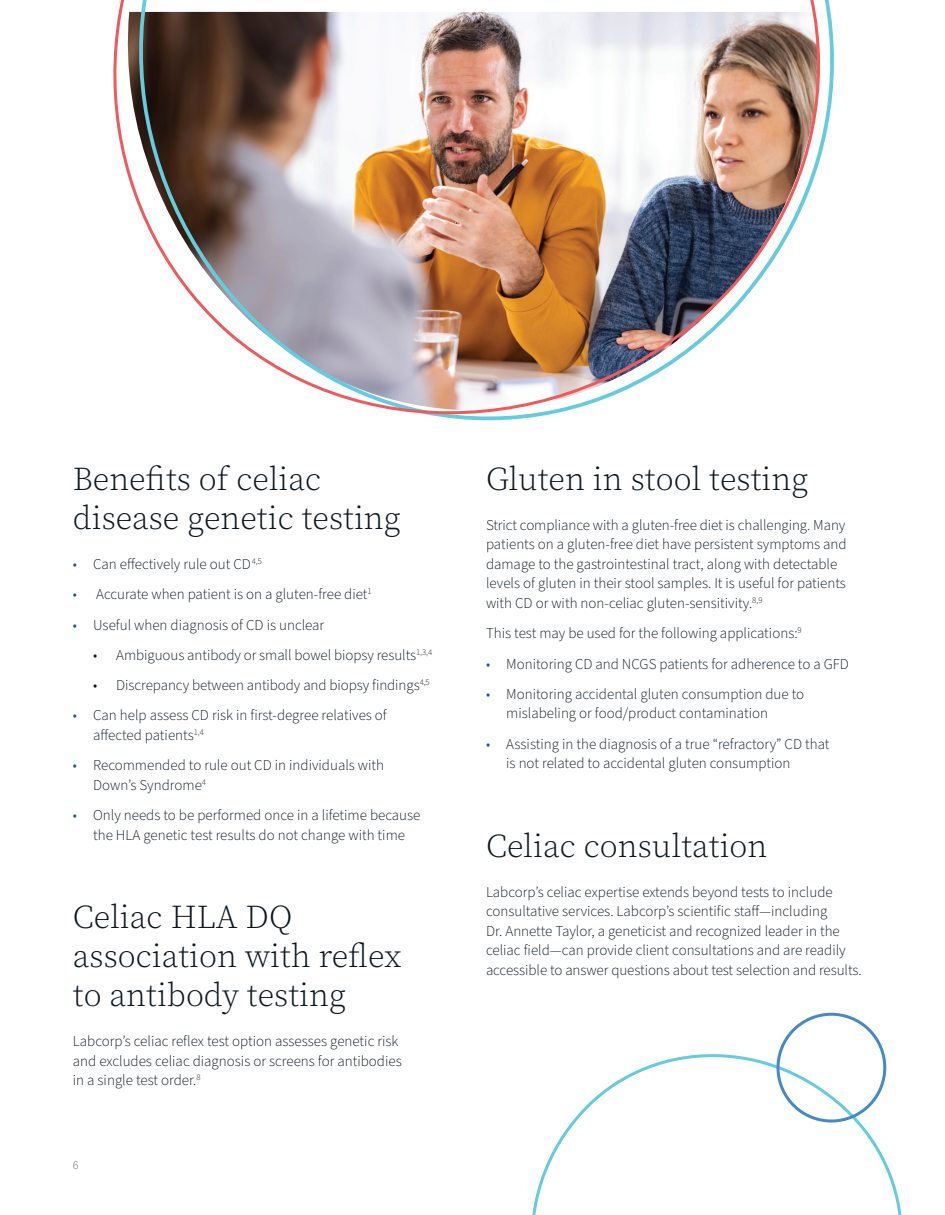
<style>
.page{position:relative;width:945px;height:1215px;background:#fff}
.page>*{position:absolute;margin:0;border:0;box-sizing:border-box;transform-origin:0 0}
.t1{font:300 33px/39px "Source Serif Pro";color:#0d171f}
.t2{font:300 15px/19.5px "Source Sans Pro";color:#0d171f}
.t3{font:300 12px "Source Sans Pro";color:#636366}
.s1{color:#1b51a3}
</style>
<div class="page">
<img style="left:113px;top:0;width:721px;height:421px">
<svg style="left:532px;top:1054px;width:370px;height:161px"></svg>
<svg style="left:766px;top:1012px;width:130px;height:117px"></svg>
<h1 class="t1" style="left:73px;top:460px;width:329px">Benefits of celiac disease genetic testing</h1>
<p class="t2" style="left:73px;top:555px;width:191px"><span class="s1">•</span> Can effectively rule out CD<sup>4,5</sup></p>
<p class="t2" style="left:73px;top:585px;width:300px"><span class="s1">•</span> Accurate when patient is on a gluten-free diet<sup>1</sup></p>
<p class="t2" style="left:73px;top:615px;width:253px"><span class="s1">•</span> Useful when diagnosis of CD is unclear</p>
<p class="t2" style="left:93px;top:646px;width:341px">• Ambiguous antibody or small bowel biopsy results<sup>1,3,4</sup></p>
<p class="t2" style="left:93px;top:676px;width:338px">• Discrepancy between antibody and biopsy findings<sup>4,5</sup></p>
<p class="t2" style="left:93px;top:706px;width:295px;text-indent:-20px"><span class="s1">•</span> Can help assess CD risk in first-degree relatives of affected patients<sup>1,4</sup></p>
<p class="t2" style="left:93px;top:756px;width:292px;text-indent:-20px"><span class="s1">•</span> Recommended to rule out CD in individuals with<br>Down’s Syndrome<sup>4</sup></p>
<p class="t2" style="left:73px;top:806px;width:349px;text-align:center"><span class="s1">•</span> Only needs to be performed once in a lifetime because the HLA genetic test results do not change with time</p>
<h1 class="t1" style="left:73px;top:898px;width:330px">Celiac HLA DQ association with reflex to antibody testing</h1>
<p class="t2" style="left:73px;top:1032px;width:330px">Labcorp’s celiac reflex test option assesses genetic risk and excludes celiac diagnosis or screens for antibodies in a single test order.<sup>8</sup></p>
<p class="t3" style="left:73px;top:1157px;width:7px">6</p>
<h1 class="t1" style="left:486px;top:460px;width:324px">Gluten in stool testing</h1>
<p class="t2" style="left:486px;top:516px;width:362px">Strict compliance with a gluten-free diet is challenging. Many patients on a gluten-free diet have persistent symptoms and damage to the gastrointestinal tract, along with detectable levels of gluten in their stool samples. It is useful for patients with CD or with non-celiac gluten-sensitivity.<sup>8,9</sup></p>
<p class="t2" style="left:486px;top:624px;width:317px">This test may be used for the following applications:<sup>9</sup></p>
<p class="t2" style="left:486px;top:654px;width:364px"><span class="s1">•</span> Monitoring CD and NCGS patients for adherence to a GFD</p>
<p class="t2" style="left:506px;top:685px;width:299px;text-indent:-20px"><span class="s1">•</span> Monitoring accidental gluten consumption due to mislabeling or food/product contamination</p>
<p class="t2" style="left:506px;top:734px;width:325px;text-indent:-20px"><span class="s1">•</span> Assisting in the diagnosis of a true “refractory” CD that is not related to accidental gluten consumption</p>
<h1 class="t1" style="left:486px;top:827px;width:283px">Celiac consultation</h1>
<p class="t2" style="left:486px;top:882px;width:377px">Labcorp’s celiac expertise extends beyond tests to include consultative services. Labcorp’s scientific staff—including<br>Dr. Annette Taylor, a geneticist and recognized leader in the celiac field—can provide client consultations and are readily accessible to answer questions about test selection and results.</p>
</div>
